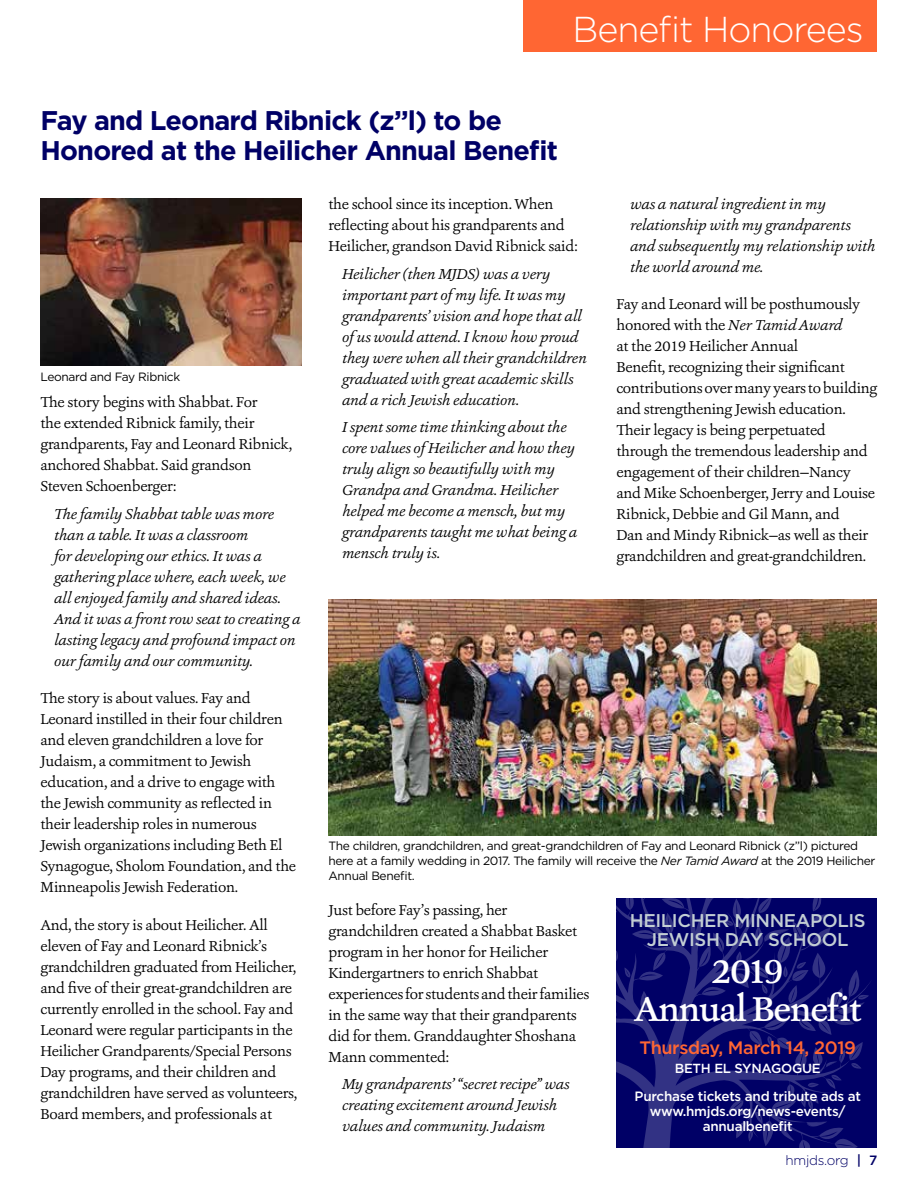
<style>
.page{position:relative;width:918px;height:1188px;background:#fff}
.page>*{position:absolute;margin:0;border:0;box-sizing:border-box;transform-origin:0 0}
.t1{font:500 36px/37.5px "Ashbury";letter-spacing:-.04em;color:#fff;text-align:center}
.t2{font:300 36px "Gotham";letter-spacing:-.03em;color:#fff}
.t3{font:700 27px/30px "Gotham";letter-spacing:-.03em;color:#006}
.t4{font:500 18.45px/18.5px "Gotham";letter-spacing:-.02em;color:#c2cdd3;text-align:center}
.t5{font:500 18px "Gotham";letter-spacing:-.02em;color:#f63}
.t6{font:15px/21px "Ashbury";letter-spacing:-.02em;color:#000}
.t7{font:italic 15px/21px "Ashbury";letter-spacing:-.02em;color:#000}
.t8{font:500 13.5px/15px "Gotham";letter-spacing:-.02em;color:#fff;text-align:center}
.t9{font:300 13.5px "Gotham";letter-spacing:-.02em;color:#006}
.t10{font:500 13.2px "Gotham";letter-spacing:-.02em;color:#fff}
.t11{font:12px/15px "Gotham";letter-spacing:-.03em;color:#000}
.s1{font-style:italic}
.s2{font-weight:500}
</style>
<div class="page">
<img style="left:328px;top:599px;width:549px;height:237px">
<div style="left:524px;top:0;width:353px;height:51px;background:#f63"></div>
<img style="left:40px;top:199px;width:262px;height:166px">
<div style="left:616px;top:898px;width:262px;height:250px;background:#006"></div>
<svg style="left:616px;top:898px;width:254px;height:250px"></svg>
<h1 class="t2" style="left:573px;top:7px;width:293px">Benefit Honorees</h1>
<h2 class="t3" style="left:40px;top:105px;width:519px">Fay and Leonard Ribnick (z”l) to be<br>Honored at the Heilicher Annual Benefit</h2>
<p class="t11" style="left:40px;top:369px;width:141px">Leonard and Fay Ribnick</p>
<p class="t6" style="left:40px;top:391px;width:253px">The story begins with Shabbat. For<br>the extended Ribnick family, their grandparents, Fay and Leonard Ribnick, anchored Shabbat. Said grandson Steven Schoenberger:</p>
<p class="t7" style="left:54px;top:503px;width:248px">The family Shabbat table was more than a table. It was a classroom<br>for developing our ethics. It was a gathering place where, each week, we all enjoyed family and shared ideas.<br>And it was a front row seat to creating a lasting legacy and profound impact on our family and our community.</p>
<p class="t6" style="left:40px;top:688px;width:257px">The story is about values. Fay and Leonard instilled in their four children and eleven grandchildren a love for Judaism, a commitment to Jewish education, and a drive to engage with the Jewish community as reflected in their leadership roles in numerous Jewish organizations including Beth El Synagogue, Sholom Foundation, and the Minneapolis Jewish Federation.</p>
<p class="t6" style="left:40px;top:914px;width:258px">And, the story is about Heilicher. All eleven of Fay and Leonard Ribnick’s grandchildren graduated from Heilicher, and five of their great-grandchildren are currently enrolled in the school. Fay and Leonard were regular participants in the Heilicher Grandparents/Special Persons Day programs, and their children and grandchildren have served as volunteers, Board members, and professionals at</p>
<p class="t6" style="left:328px;top:193px;width:251px">the school since its inception. When reflecting about his grandparents and<br>Heilicher, grandson David Ribnick said:</p>
<p class="t7" style="left:342px;top:263px;width:247px">Heilicher (then MJDS) was a very important part of my life. It was my grandparents’ vision and hope that all of us would attend. I know how proud they were when all their grandchildren graduated with great academic skills and a rich Jewish education.</p>
<p class="t7" style="left:342px;top:417px;width:237px">I spent some time thinking about the core values of Heilicher and how they truly align so beautifully with my<br>Grandpa and Grandma. Heilicher helped me become a mensch, but my grandparents taught me what being a mensch truly is.</p>
<p class="t7" style="left:630px;top:193px;width:247px">was a natural ingredient in my relationship with my grandparents and subsequently my relationship with the world around me.</p>
<p class="t6" style="left:616px;top:294px;width:262px">Fay and Leonard will be posthumously honored with the <span class="s1">Ner Tamid Award<br></span>at the 2019 Heilicher Annual<br>Benefit, recognizing their significant contributions over many years to building and strengthening Jewish education.<br>Their legacy is being perpetuated through the tremendous leadership and engagement of their children—Nancy and Mike Schoenberger, Jerry and Louise Ribnick, Debbie and Gil Mann, and<br>Dan and Mindy Ribnick—as well as their grandchildren and great-grandchildren.</p>
<p class="t11" style="left:328px;top:838px;width:548px">The children, grandchildren, and great-grandchildren of Fay and Leonard Ribnick (z”l) pictured here at a family wedding in 2017. The family will receive the <span class="s1">Ner Tamid Award</span> at the 2019 Heilicher<br>Annual Benefit.</p>
<p class="t6" style="left:328px;top:899px;width:263px">Just before Fay’s passing, her grandchildren created a Shabbat Basket program in her honor for Heilicher Kindergartners to enrich Shabbat experiences for students and their families in the same way that their grandparents did for them. Granddaughter Shoshana Mann commented:</p>
<p class="t7" style="left:342px;top:1074px;width:229px">My grandparents’ “secret recipe” was creating excitement around Jewish values and community. Judaism</p>
<p class="t4" style="left:630px;top:911px;width:237px">HEILICHER MINNEAPOLIS<br>JEWISH DAY SCHOOL</p>
<h1 class="t1" style="left:634px;top:952px;width:229px">2019<br>Annual Benefit</h1>
<p class="t5" style="left:640px;top:1036px;width:218px">Thursday, March 14, 2019</p>
<p class="t10" style="left:675px;top:1059px;width:147px">BETH EL SYNAGOGUE</p>
<p class="t8" style="left:635px;top:1089px;width:228px">Purchase tickets and tribute ads at www.hmjds.org/news-events/ annualbenefit</p>
<p class="t9" style="left:785px;top:1152px;width:94px">hmjds.org <span class="s2">| 7</span></p>
</div>
